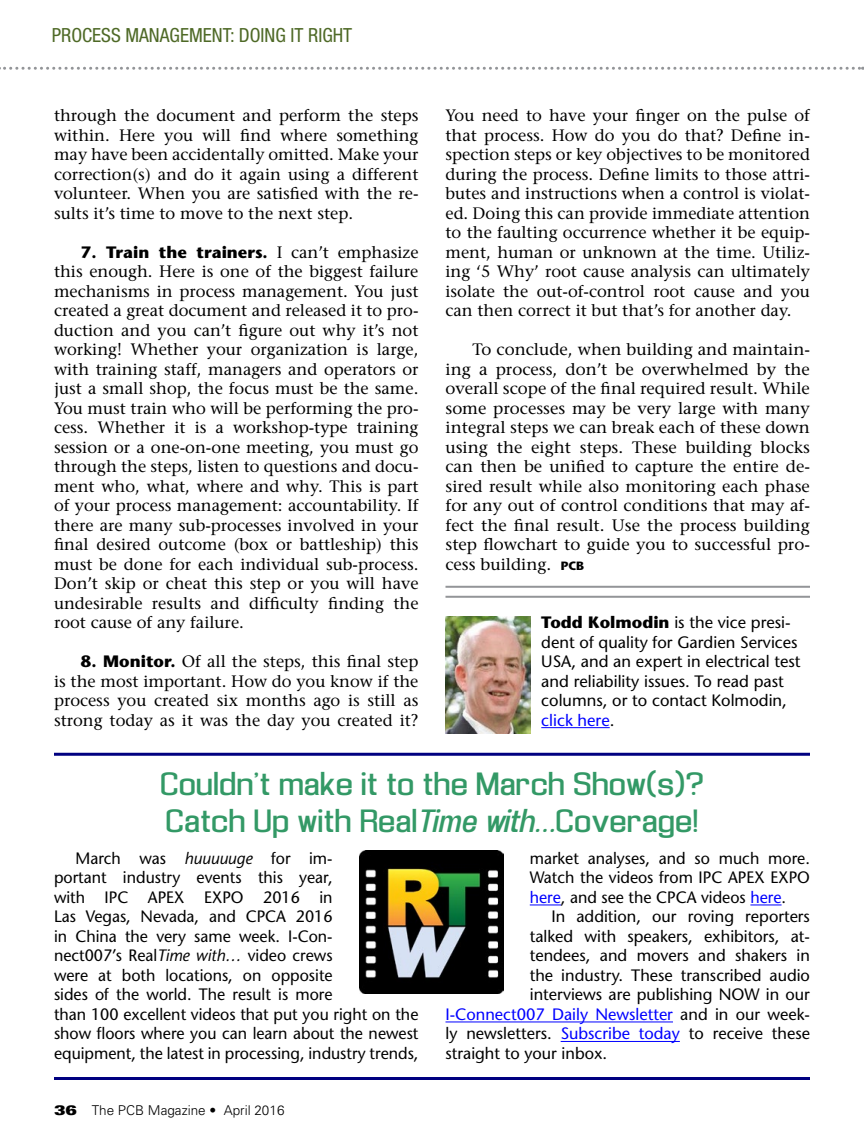
<style>
.page{position:relative;width:864px;height:1134px;background:#fff}
.page>*{position:absolute;margin:0;border:0;box-sizing:border-box;transform-origin:0 0}
.t1{font:30px/37.5px "Enigmatic";color:#396;scale:1.06 1}
.t2{font:condensed 19.5px "Helvetica Neue";color:#4e6926}
.t3{font:16.5px/19.5px "Stone Serif";color:#000;text-align:justify}
.t4{font:16.5px/19.5px "Stone Sans";color:#000}
.t5{font:16.5px "Stone Sans";color:#00f}
.t6{font:700 16.5px "Stone Sans";color:#000}
.t7{font:300 13.5px "Univers";color:#000}
.s1{font-family:"Stone Serif";font-weight:400}
.s2{font-family:"Stone Sans";font-weight:700}
.s3{font-family:"Stone Sans";font-weight:700;font-size:12px}
.s4{font-weight:700}
.s5{color:#00f}
.s6{font-style:italic}
.s7{font-weight:900;font-stretch:expanded}
.s8{color:#000}
</style>
<div class="page">
<hr style="left:541px;top:727px;width:69px;height:1px;background:#00f">
<img style="left:446px;top:616px;width:84px;height:117px">
<hr style="left:446px;top:586px;width:364px;height:2px;background:#939598">
<hr style="left:446px;top:596px;width:364px;height:2px;background:#939598">
<svg style="left:0;top:67px;width:863px;height:3px"></svg>
<hr style="left:530px;top:905px;width:31px;height:1px;background:#00f">
<hr style="left:750px;top:905px;width:32px;height:1px;background:#00f">
<hr style="left:446px;top:1022px;width:227px;height:1px;background:#00f">
<hr style="left:561px;top:1041px;width:119px;height:1px;background:#00f">
<img style="left:360px;top:851px;width:144px;height:142px">
<hr style="left:54px;top:753px;width:756px;height:3px;background:#000080">
<hr style="left:54px;top:1077px;width:756px;height:3px;background:#000080">
<p class="t2" style="left:52px;top:24px;width:302px">PROCESS MANAGEMENT: DOING IT RIGHT</p>
<p class="t3" style="left:54px;top:105px;width:366px">through the document and perform the steps within. Here you will find where something may have been accidentally omitted. Make your correction(s) and do it again using a different volunteer. When you are satisfied with the re&shy;sults it’s time to move to the next step.</p>
<p class="t6" style="left:81px;top:241px;width:339px">7. Train the trainers. <span class="s1">I can’t emphasize</span></p>
<p class="t3" style="left:54px;top:262px;width:366px">this enough. Here is one of the biggest failure mechanisms in process management. You just created a great document and released it to pro&shy;duction and you can’t figure out why it’s not working! Whether your organization is large, with training staff, managers and operators or just a small shop, the focus must be the same.<br>You must train who will be performing the pro&shy;cess. Whether it is a workshop-type training session or a one-on-one meeting, you must go through the steps, listen to questions and docu&shy;ment who, what, where and why. This is part of your process management: accountability. If there are many sub-processes involved in your final desired outcome (box or battleship) this must be done for each individual sub-process.<br>Don’t skip or cheat this step or you will have undesirable results and difficulty finding the root cause of any failure.</p>
<p class="t3" style="left:54px;top:652px;width:366px;text-indent:27px"><span class="s2">8. Monitor.</span> Of all the steps, this final step is the most important. How do you know if the process you created six months ago is still as strong today as it was the day you created it?</p>
<p class="t3" style="left:446px;top:105px;width:366px">You need to have your finger on the pulse of that process. How do you do that? Define in&shy;spection steps or key objectives to be monitored during the process. Define limits to those attri&shy;butes and instructions when a control is violat&shy;ed. Doing this can provide immediate attention to the faulting occurrence whether it be equip&shy;ment, human or unknown at the time. Utiliz&shy;ing ‘5 Why’ root cause analysis can ultimately isolate the out-of-control root cause and you can then correct it but that’s for another day.</p>
<p class="t3" style="left:446px;top:339px;width:366px;text-indent:27px">To conclude, when building and maintain&shy;ing a process, don’t be overwhelmed by the overall scope of the final required result. While some processes may be very large with many integral steps we can break each of these down using the eight steps. These building blocks can then be unified to capture the entire de&shy;sired result while also monitoring each phase for any out of control conditions that may af&shy;fect the final result. Use the process building step flowchart to guide you to successful pro&shy;cess building. <span class="s3">PCB</span></p>
<p class="t4" style="left:541px;top:612px;width:261px"><span class="s4">Todd Kolmodin</span> is the vice presi&shy;dent of quality for Gardien Services<br>USA, and an expert in electrical test and reliability issues. To read past columns, or to contact Kolmodin, <span class="s5">click here</span>.</p>
<h1 class="t1" style="left:160px;top:765px;width:515px">Couldn’t make it to the March Show(s)?<br>Catch Up with Real<span class="s6">Time with...</span>Coverage!</h1>
<p class="t4" style="left:54px;top:848px;width:280px;text-align:justify;text-indent:22px">M arch was <span class="s6">huuuuuge</span> for im&shy;portant industry events this year, with IPC APEX EXPO</p>
<p class="t4" style="left:54px;top:887px;width:366px;text-indent:209px">2016 in<br>Las Vegas, N evada, and CPCA 2016<br>in China the very same week. I-Con-<br>nect007’s Real<span class="s6">Time with…</span> video crews<br>were at both locations, on opposite<br>sides of the world. The result is more<br>than 100 excellent videos that put you right on the show floors where you can learn about the newest equipment, the latest in processing, industry trends,</p>
<p class="t7" style="left:54px;top:1102px;width:232px"><span class="s7">36</span> The PCB Magazine • April 2016</p>
<p class="t4" style="left:530px;top:848px;width:282px;text-align:justify">market analyses, and so much more.<br>Watch the videos from IPC APEX EXPO <span class="s5">here</span>, and see the CPCA videos <span class="s5">here</span>.</p>
<p class="t4" style="left:551px;top:907px;width:260px">In addition, our roving reporters</p>
<p class="t4" style="left:530px;top:926px;width:282px">talked with speakers, exhibitors, at-</p>
<p class="t4" style="left:530px;top:946px;width:282px">tendees, and movers and shakers in</p>
<p class="t4" style="left:530px;top:965px;width:282px">the industry. These transcribed audio</p>
<p class="t4" style="left:530px;top:985px;width:282px">interviews are publishing NOW in our</p>
<p class="t5" style="left:445px;top:1004px;width:366px">I-Connect007 Daily Newsletter <span class="s8">and in our week-</span></p>
<p class="t4" style="left:446px;top:1024px;width:366px">ly newsletters. <span class="s5">Subscribe today</span> to receive these</p>
<p class="t4" style="left:446px;top:1043px;width:163px">straight to your inbox.</p>
</div>
